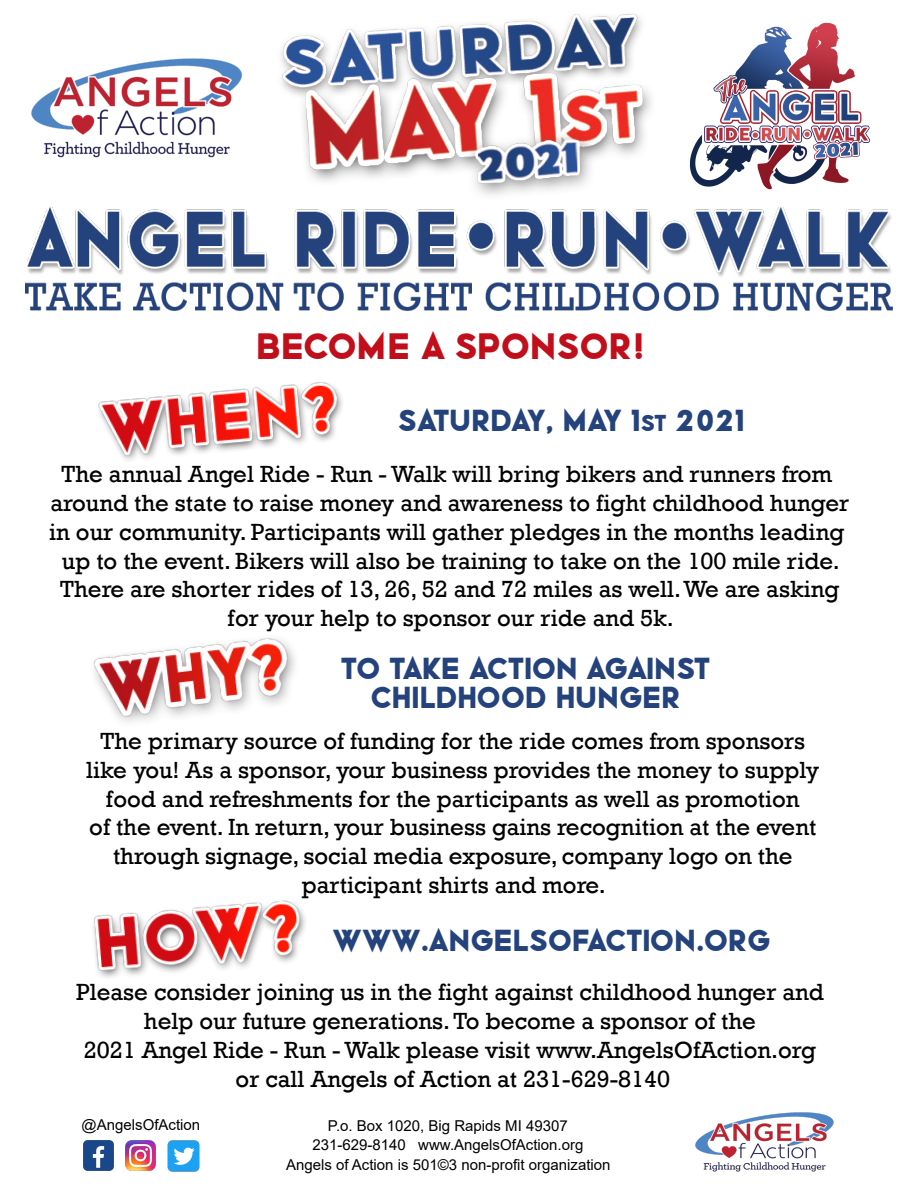
<style>
.page{position:relative;width:918px;height:1188px;background:#fff}
.page>*{position:absolute;margin:0;border:0;box-sizing:border-box;transform-origin:0 0}
.t1{font:38.25px "Catamaran";letter-spacing:-.02em;color:#c10e1b}
.t2{font:31.65px/28.5px "Catamaran";letter-spacing:-.03em;color:#24427b;text-align:center}
.t3{font:24px/28.8px "Rockwell";color:#000;text-align:center}
.t4{font:15px/19px "Arial";color:#000;text-align:center}
.s1{font-size:24px}
</style>
<div class="page">
<img style="left:27px;top:207px;width:865px;height:70px">
<img style="left:25px;top:283px;width:867px;height:27px">
<img style="left:31px;top:58px;width:211px;height:100px">
<img style="left:281px;top:14px;width:370px;height:181px">
<img style="left:675px;top:22px;width:205px;height:195px">
<img style="left:98px;top:382px;width:244px;height:78px">
<img style="left:93px;top:900px;width:212px;height:78px">
<img style="left:83px;top:1140px;width:20px;height:31px">
<img style="left:103px;top:1140px;width:42px;height:31px">
<img style="left:145px;top:1140px;width:55px;height:32px">
<img style="left:695px;top:1112px;width:139px;height:60px">
<img style="left:93px;top:638px;width:202px;height:84px">
<h1 class="t1" style="left:255px;top:325px;width:392px">BECOME A SPONSOR!</h1>
<h2 class="t2" style="left:398px;top:406px;width:348px">SATURDAY, MAY 1<span class="s1">ST</span> 2021</h2>
<p class="t3" style="left:49px;top:460px;width:802px">The annual Angel Ride - Run - Walk will bring bikers and runners from around the state to raise money and awareness to fight childhood hunger in our community. Participants will gather pledges in the months leading up to the event. Bikers will also be training to take on the 100 mile ride.<br>There are shorter rides of 13, 26, 52 and 72 miles as well. We are asking for your help to sponsor our ride and 5k.</p>
<h2 class="t2" style="left:341px;top:654px;width:372px">TO TAKE ACTION AGAINST<br>CHILDHOOD HUNGER</h2>
<p class="t3" style="left:86px;top:727px;width:735px">The primary source of funding for the ride comes from sponsors like you! As a sponsor, your business provides the money to supply food and refreshments for the participants as well as promotion<br>of the event. In return, your business gains recognition at the event through signage, social media exposure, company logo on the participant shirts and more.</p>
<h2 class="t2" style="left:333px;top:926px;width:440px">WWW.ANGELSOFACTION.ORG</h2>
<p class="t3" style="left:76px;top:978px;width:749px">Please consider joining us in the fight against childhood hunger and help our future generations. To become a sponsor of the<br>2021 Angel Ride - Run - Walk please visit www.AngelsOfAction.org or call Angels of Action at 231-629-8140</p>
<p class="t4" style="left:82px;top:1116px;width:120px">@AngelsOfAction</p>
<p class="t4" style="left:312px;top:1116px;width:272px">P.o. Box 1020, Big Rapids MI 49307<br>231-629-8140 www.AngelsOfAction.org</p>
<p class="t4" style="left:286px;top:1155px;width:326px">Angels of Action is 501©3 non-profit organization</p>
</div>
